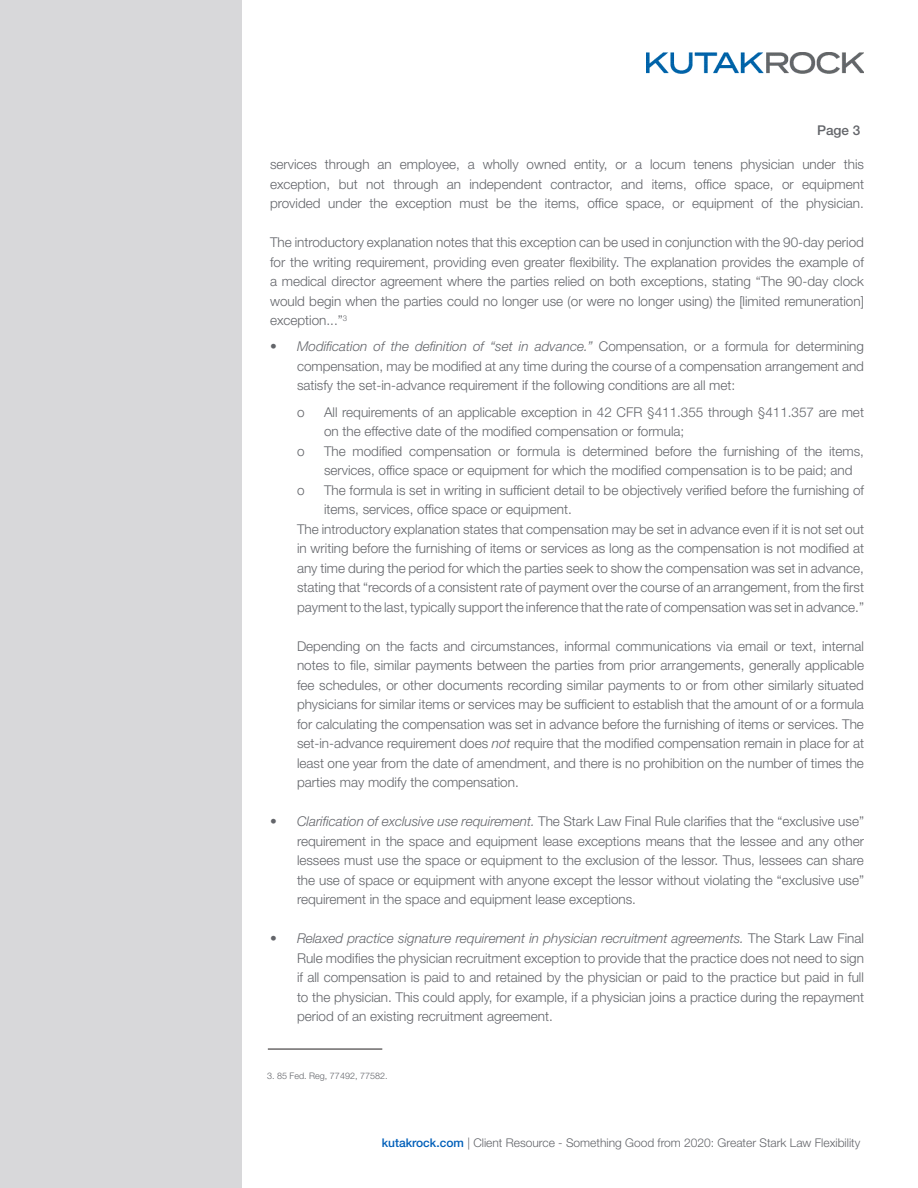
<style>
.page{position:relative;width:918px;height:1188px;background:#fff}
.page>*{position:absolute;margin:0;border:0;box-sizing:border-box;transform-origin:0 0}
.t1{font:300 13.5px/19.5px "Helvetica Neue LT Std";color:#63656a;text-align:justify}
.t2{font:500 13.5px "Helvetica Neue LT Std";color:#63656a}
.t3{font:300 12px "Helvetica Neue LT Std";color:#63656a}
.t4{font:300 9px "Helvetica Neue LT Std";color:#63656a}
.s1{font-style:italic}
.s2{font-weight:500;color:#005fb9}
</style>
<div class="page">
<img style="left:647px;top:52px;width:217px;height:22px">
<div style="left:0;top:0;width:241px;height:1188px;background:#d8d8da"></div>
<hr style="left:268px;top:1049px;width:114px;height:1px;background:#231f20">
<p class="t2" style="left:817px;top:122px;width:45px">Page 3</p>
<p class="t1" style="left:270px;top:154px;width:596px">services through an employee, a wholly owned entity, or a locum tenens physician under this exception, but not through an independent contractor, and items, office space, or equipment provided under the exception must be the items, office space, or equipment of the physician.</p>
<p class="t1" style="left:270px;top:232px;width:595px">The introductory explanation notes that this exception can be used in conjunction with the 90-day period for the writing requirement, providing even greater flexibility. The explanation provides the example of a medical director agreement where the parties relied on both exceptions, stating “The 90-day clock would begin when the parties could no longer use (or were no longer using) the [limited remuneration] exception...”<sup>3</sup></p>
<p class="t1" style="left:297px;top:337px;width:569px;text-indent:-27px"><span class="s1">• Modification of the definition of “set in advance.”</span> Compensation, or a formula for determining compensation, may be modified at any time during the course of a compensation arrangement and satisfy the set-in-advance requirement if the following conditions are all met:</p>
<p class="t1" style="left:297px;top:402px;width:9px">o</p>
<p class="t1" style="left:324px;top:402px;width:541px">All requirements of an applicable exception in 42 CFR §411.355 through §411.357 are met on the effective date of the modified compensation or formula;</p>
<p class="t1" style="left:297px;top:441px;width:9px">o</p>
<p class="t1" style="left:324px;top:441px;width:542px">The modified compensation or formula is determined before the furnishing of the items, services, office space or equipment for which the modified compensation is to be paid; and</p>
<p class="t1" style="left:297px;top:480px;width:9px">o</p>
<p class="t1" style="left:324px;top:480px;width:542px">The formula is set in writing in sufficient detail to be objectively verified before the furnishing of items, services, office space or equipment.</p>
<p class="t1" style="left:297px;top:519px;width:569px">The introductory explanation states that compensation may be set in advance even if it is not set out in writing before the furnishing of items or services as long as the compensation is not modified at any time during the period for which the parties seek to show the compensation was set in advance, stating that “records of a consistent rate of payment over the course of an arrangement, from the first payment to the last, typically support the inference that the rate of compensation was set in advance.”</p>
<p class="t1" style="left:297px;top:636px;width:569px">Depending on the facts and circumstances, informal communications via email or text, internal notes to file, similar payments between the parties from prior arrangements, generally applicable fee schedules, or other documents recording similar payments to or from other similarly situated physicians for similar items or services may be sufficient to establish that the amount of or a formula for calculating the compensation was set in advance before the furnishing of items or services. The set-in-advance requirement does <span class="s1">not</span> require that the modified compensation remain in place for at least one year from the date of amendment, and there is no prohibition on the number of times the parties may modify the compensation.</p>
<p class="t1" style="left:297px;top:811px;width:569px;text-indent:-27px"><span class="s1">• Clarification of exclusive use requirement.</span> The Stark Law Final Rule clarifies that the “exclusive use” requirement in the space and equipment lease exceptions means that the lessee and any other lessees must use the space or equipment to the exclusion of the lessor. Thus, lessees can share the use of space or equipment with anyone except the lessor without violating the “exclusive use” requirement in the space and equipment lease exceptions.</p>
<p class="t1" style="left:297px;top:928px;width:569px;text-indent:-27px"><span class="s1">• Relaxed practice signature requirement in physician recruitment agreements.</span> The Stark Law Final Rule modifies the physician recruitment exception to provide that the practice does not need to sign if all compensation is paid to and retained by the physician or paid to the practice but paid in full to the physician. This could apply, for example, if a physician joins a practice during the repayment period of an existing recruitment agreement.</p>
<p class="t4" style="left:267px;top:1070px;width:122px">3. 85 Fed. Reg, 77492, 77582.</p>
<p class="t3" style="left:382px;top:1136px;width:480px"><span class="s2">kutakrock.com</span> | Client Resource - Something Good from 2020: Greater Stark Law Flexibility</p>
</div>
